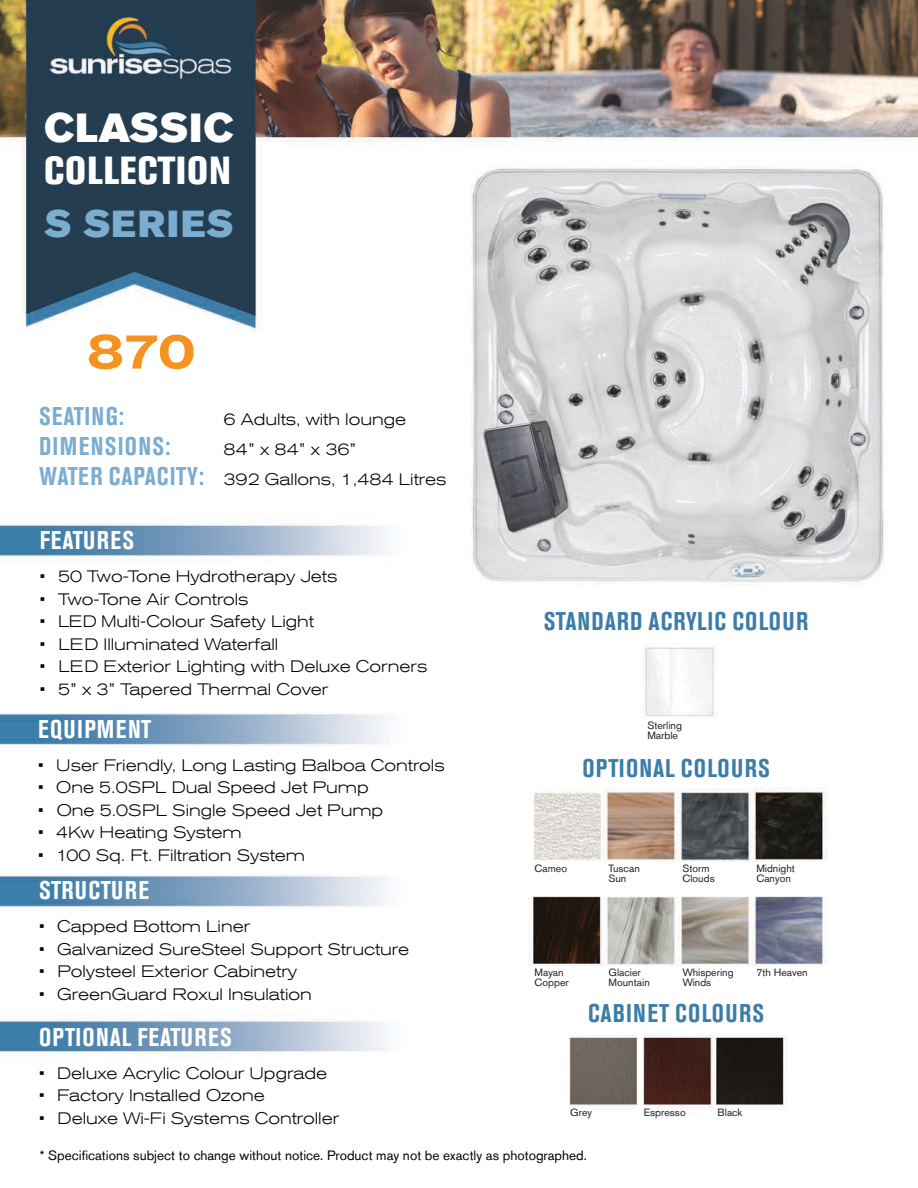
<style>
.page{position:relative;width:918px;height:1188px;background:#fff}
.page>*{position:absolute;margin:0;border:0;box-sizing:border-box;transform-origin:0 0}
.t1{font:500 expanded 51px "Akzidenz Grotesk Std";color:#f79220}
.t2{font:40.5px "Akzidenz Grotesk Std Super";letter-spacing:.025em;color:#fff}
.t3{font:800 condensed 39px "Akzidenz Grotesk Std";letter-spacing:.02em;color:#fff}
.t4{font:37.5px "Akzidenz Grotesk Std Super";letter-spacing:.065em;color:#7aadd0}
.t5{font:700 condensed 25.5px "Akzidenz Grotesk Std";letter-spacing:.05em;color:#3c7da8}
.t6{font:700 condensed 25.5px "Akzidenz Grotesk Std";letter-spacing:.05em;color:#fff}
.t7{font:700 condensed 25.5px "Akzidenz Grotesk Std";letter-spacing:.05em;color:#7aadd0}
.t8{font:300 expanded 16.5px "Akzidenz Grotesk Std";color:#020304}
.t9{font:13.5px "Akzidenz Grotesk Std";color:#020304}
.t10{font:10.5px "Akzidenz Grotesk Std";color:#231f20}
</style>
<div class="page">
<img style="left:0;top:0;width:918px;height:1109px">
<p class="t2" style="left:44px;top:104px;width:191px">CLASSIC</p>
<p class="t3" style="left:44px;top:148px;width:188px">COLLECTION</p>
<p class="t4" style="left:44px;top:202px;width:191px">S SERIES</p>
<p class="t1" style="left:86px;top:321px;width:111px">870</p>
<p class="t7" style="left:39px;top:402px;width:87px">SEATING:</p>
<p class="t7" style="left:39px;top:432px;width:133px">DIMENSIONS:</p>
<p class="t7" style="left:39px;top:462px;width:166px">WATER CAPACITY:</p>
<p class="t8" style="left:224px;top:410px;width:184px">6 Adults, with lounge</p>
<p class="t8" style="left:224px;top:440px;width:134px">84” x 84” x 36”</p>
<p class="t8" style="left:224px;top:470px;width:224px">392 Gallons, 1,484 Litres</p>
<p class="t6" style="left:40px;top:526px;width:96px">FEATURES</p>
<p class="t8" style="left:40px;top:567px;width:299px">• 50 Two-Tone Hydrotherapy Jets</p>
<p class="t8" style="left:40px;top:590px;width:210px">• Two-Tone Air Controls</p>
<p class="t8" style="left:40px;top:612px;width:276px">• LED Multi-Colour Safety Light</p>
<p class="t8" style="left:40px;top:635px;width:240px">• LED Illuminated Waterfall</p>
<p class="t8" style="left:40px;top:657px;width:389px">• LED Exterior Lighting with Deluxe Corners</p>
<p class="t8" style="left:40px;top:680px;width:290px">• 5” x 3” Tapered Thermal Cover</p>
<p class="t6" style="left:38px;top:714px;width:115px">EQUIPMENT</p>
<p class="t8" style="left:38px;top:756px;width:408px">• User Friendly, Long Lasting Balboa Controls</p>
<p class="t8" style="left:38px;top:778px;width:332px">• One 5.0SPL Dual Speed Jet Pump</p>
<p class="t8" style="left:38px;top:801px;width:347px">• One 5.0SPL Single Speed Jet Pump</p>
<p class="t8" style="left:38px;top:823px;width:205px">• 4Kw Heating System</p>
<p class="t8" style="left:38px;top:846px;width:269px">• 100 Sq. Ft. Filtration System</p>
<p class="t6" style="left:39px;top:876px;width:111px">STRUCTURE</p>
<p class="t8" style="left:39px;top:917px;width:213px">• Capped Bottom Liner</p>
<p class="t8" style="left:39px;top:940px;width:372px">• Galvanized SureSteel Support Structure</p>
<p class="t8" style="left:39px;top:962px;width:260px">• Polysteel Exterior Cabinetry</p>
<p class="t8" style="left:39px;top:985px;width:274px">• GreenGuard Roxul Insulation</p>
<p class="t6" style="left:39px;top:1023px;width:194px">OPTIONAL FEATURES</p>
<p class="t8" style="left:39px;top:1064px;width:290px">• Deluxe Acrylic Colour Upgrade</p>
<p class="t8" style="left:39px;top:1086px;width:227px">• Factory Installed Ozone</p>
<p class="t8" style="left:39px;top:1109px;width:302px">• Deluxe Wi-Fi Systems Controller</p>
<p class="t5" style="left:544px;top:606px;width:266px">STANDARD ACRYLIC COLOUR</p>
<p class="t10" style="left:647px;top:719px;width:36px">Sterling</p>
<p class="t10" style="left:647px;top:730px;width:32px">Marble</p>
<p class="t5" style="left:582px;top:754px;width:189px">OPTIONAL COLOURS</p>
<p class="t10" style="left:535px;top:862px;width:34px">Cameo</p>
<p class="t10" style="left:609px;top:862px;width:33px">Tuscan</p>
<p class="t10" style="left:609px;top:872px;width:19px">Sun</p>
<p class="t10" style="left:682px;top:862px;width:29px">Storm</p>
<p class="t10" style="left:682px;top:872px;width:34px">Clouds</p>
<p class="t10" style="left:756px;top:862px;width:40px">Midnight</p>
<p class="t10" style="left:756px;top:872px;width:36px">Canyon</p>
<p class="t10" style="left:535px;top:966px;width:31px">Mayan</p>
<p class="t10" style="left:535px;top:976px;width:36px">Copper</p>
<p class="t10" style="left:609px;top:966px;width:34px">Glacier</p>
<p class="t10" style="left:609px;top:976px;width:43px">Mountain</p>
<p class="t10" style="left:682px;top:966px;width:53px">Whispering</p>
<p class="t10" style="left:682px;top:976px;width:30px">Winds</p>
<p class="t10" style="left:756px;top:966px;width:53px">7th Heaven</p>
<p class="t5" style="left:588px;top:999px;width:178px">CABINET COLOURS</p>
<p class="t10" style="left:570px;top:1106px;width:23px">Grey</p>
<p class="t10" style="left:644px;top:1106px;width:43px">Espresso</p>
<p class="t10" style="left:718px;top:1106px;width:26px">Black</p>
<p class="t9" style="left:40px;top:1147px;width:549px">* Specifications subject to change without notice. Product may not be exactly as photographed.</p>
</div>
